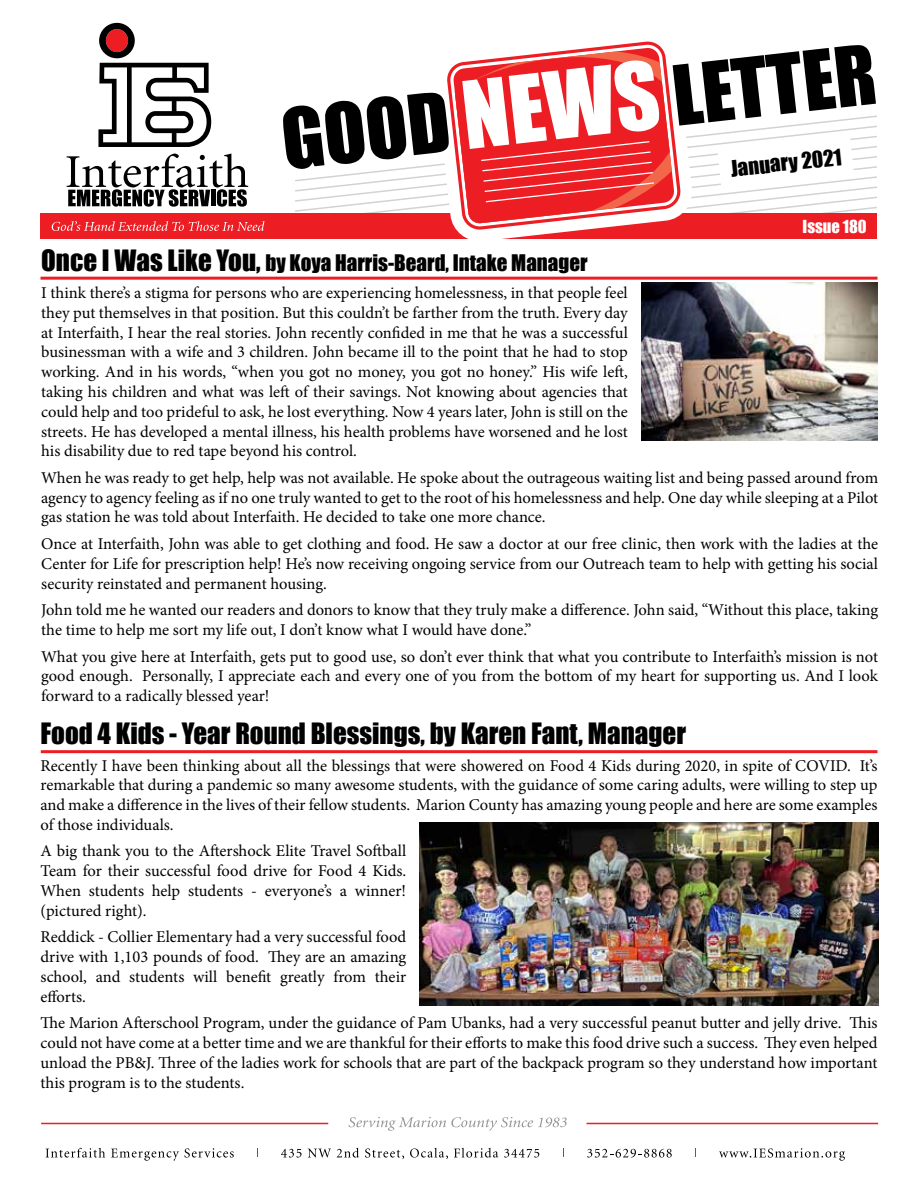
<style>
.page{position:relative;width:918px;height:1188px;background:#fff}
.page>*{position:absolute;margin:0;border:0;box-sizing:border-box;transform-origin:0 0}
.t1{font:27px "Impact";color:#000}
.t2{font:21px "Impact";color:#000}
.t3{font:16.5px/19.8px "Minion Pro";letter-spacing:-.005em;color:#000;text-align:justify}
.t4{font:16.5px "Impact";color:#fff}
.s1{font-size:27px}
</style>
<div class="page">
<svg style="left:67px;top:154px;width:181px;height:53px"></svg>
<svg style="left:98px;top:23px;width:113px;height:124px"></svg>
<hr style="left:587px;top:1123px;width:291px;height:1px;background:#ed1d24">
<hr style="left:41px;top:1123px;width:287px;height:1px;background:#ed1d24">
<svg style="left:349px;top:1117px;width:218px;height:14px"></svg>
<svg style="left:46px;top:1148px;width:59px;height:10px"></svg>
<svg style="left:111px;top:1148px;width:123px;height:13px"></svg>
<svg style="left:281px;top:1149px;width:21px;height:9px"></svg>
<svg style="left:308px;top:1149px;width:23px;height:9px"></svg>
<svg style="left:337px;top:1148px;width:22px;height:10px"></svg>
<svg style="left:365px;top:1148px;width:39px;height:11px"></svg>
<svg style="left:410px;top:1148px;width:38px;height:11px"></svg>
<svg style="left:454px;top:1148px;width:44px;height:10px"></svg>
<svg style="left:504px;top:1149px;width:35px;height:9px"></svg>
<svg style="left:587px;top:1149px;width:85px;height:9px"></svg>
<svg style="left:719px;top:1148px;width:126px;height:13px"></svg>
<div style="left:41px;top:214px;width:837px;height:25px;background:#ed1d24"></div>
<svg style="left:458px;top:232px;width:105px;height:6px"></svg>
<div style="left:877px;top:20px;width:30px;height:270px;background:#fff"></div>
<svg style="left:52px;top:221px;width:212px;height:10px"></svg>
<svg style="left:283px;top:45px;width:593px;height:187px"></svg>
<div style="left:706px;top:220px;width:150px;height:15px;background:#ed1d24"></div>
<hr style="left:41px;top:750px;width:836px;height:3px;background:#ed1d24">
<img style="left:420px;top:822px;width:459px;height:183px">
<hr style="left:40px;top:277px;width:838px;height:3px;background:#ed1d24">
<img style="left:641px;top:283px;width:236px;height:157px">
<p class="t2" style="left:729px;top:152px;width:113px;rotate:-6deg">January 2021</p>
<p class="t4" style="left:803px;top:214px;width:66px">Issue 180</p>
<p class="t2" style="left:41px;top:247px;width:548px"><span class="s1">Once I Was Like You,</span> by Koya Harris-Beard, Intake Manager</p>
<p class="t3" style="left:41px;top:283px;width:588px">I think there’s a stigma for persons who are experiencing homelessness, in that people feel they put themselves in that position. But this couldn’t be farther from the truth. Every day at Interfaith, I hear the real stories. John recently confided in me that he was a successful businessman with a wife and 3 children. John became ill to the point that he had to stop working. And in his words, “when you got no money, you got no honey.” His wife left, taking his children and what was left of their savings. Not knowing about agencies that could help and too prideful to ask, he lost everything. Now 4 years later, John is still on the streets. He has developed a mental illness, his health problems have worsened and he lost his disability due to red tape beyond his control.</p>
<p class="t3" style="left:41px;top:468px;width:839px">When he was ready to get help, help was not available. He spoke about the outrageous waiting list and being passed around from agency to agency feeling as if no one truly wanted to get to the root of his homelessness and help. One day while sleeping at a Pilot gas station he was told about Interfaith. He decided to take one more chance.</p>
<p class="t3" style="left:41px;top:534px;width:839px">Once at Interfaith, John was able to get clothing and food. He saw a doctor at our free clinic, then work with the ladies at the Center for Life for prescription help! He’s now receiving ongoing service from our Outreach team to help with getting his social security reinstated and permanent housing.</p>
<p class="t3" style="left:41px;top:600px;width:838px">John told me he wanted our readers and donors to know that they truly make a difference. John said, “Without this place, taking the time to help me sort my life out, I don’t know what I would have done.”</p>
<p class="t3" style="left:41px;top:646px;width:838px">What you give here at Interfaith, gets put to good use, so don’t ever think that what you contribute to Interfaith’s mission is not good enough. Personally, I appreciate each and every one of you from the bottom of my heart for supporting us. And I look forward to a radically blessed year!</p>
<h1 class="t1" style="left:40px;top:712px;width:647px">Food 4 Kids - Year Round Blessings, by Karen Fant, Manager</h1>
<p class="t3" style="left:40px;top:755px;width:839px">Recently I have been thinking about all the blessings that were showered on Food 4 Kids during 2020, in spite of COVID. It’s remarkable that during a pandemic so many awesome students, with the guidance of some caring adults, were willing to step up and make a difference in the lives of their fellow students. Marion County has amazing young people and here are some examples of those individuals.</p>
<p class="t3" style="left:40px;top:841px;width:367px">A big thank you to the Aftershock Elite Travel Softball Team for their successful food drive for Food 4 Kids.<br>When students help students - everyone’s a winner! (pictured right).</p>
<p class="t3" style="left:40px;top:927px;width:367px">Reddick - Collier Elementary had a very successful food drive with 1,103 pounds of food. They are an amazing school, and students will benefit greatly from their efforts.</p>
<p class="t3" style="left:40px;top:1013px;width:839px">The Marion Afterschool Program, under the guidance of Pam Ubanks, had a very successful peanut butter and jelly drive. This could not have come at a better time and we are thankful for their efforts to make this food drive such a success. They even helped unload the PB&amp;J. Three of the ladies work for schools that are part of the backpack program so they understand how important this program is to the students.</p>
</div>
